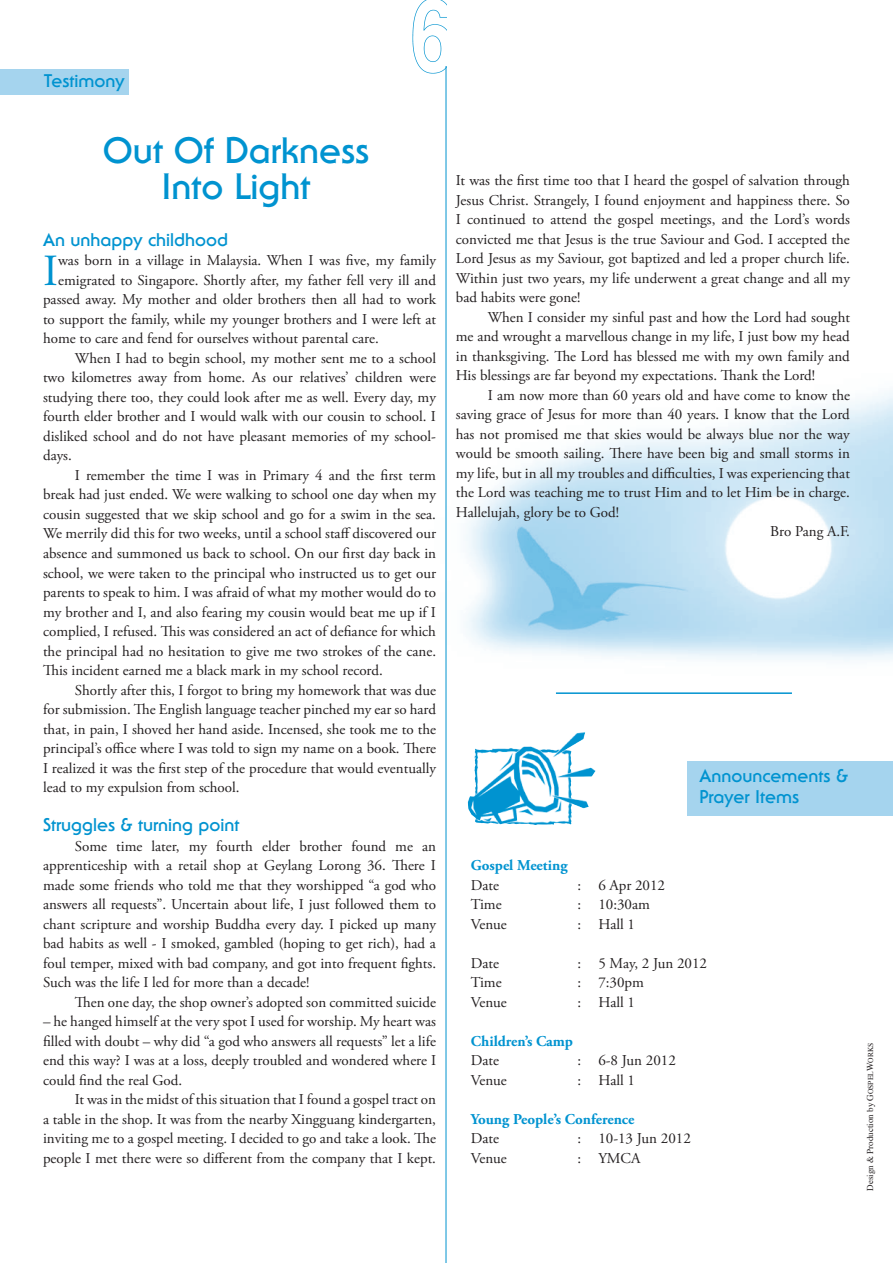
<style>
.page{position:relative;width:893px;height:1263px;background:#fff}
.page>*{position:absolute;margin:0;border:0;box-sizing:border-box;transform-origin:0 0}
.t1{font:44.4px "Adobe Garamond Pro";color:#0093d0}
.t2{font:700 36px/36px "Serif Gothic";color:#0093d0;text-align:center}
.t3{font:700 18px/21.6px "Serif Gothic";color:#0093d0}
.t4{font:15px/19.5px "Adobe Garamond Pro";color:#231f20;text-align:justify}
.t5{font:700 15px "Adobe Garamond Pro";color:#0093d0}
.t6{font:9px "Times";color:#231f20}
.s1{font-size:7.5px}
</style>
<div class="page">
<img style="left:445px;top:374px;width:448px;height:301px">
<div style="left:1px;top:69px;width:128px;height:26px;background:#a5d4ee"></div>
<hr style="left:446px;top:66px;width:1px;height:1197px;background:#0093d0">
<img style="left:413px;top:0;width:33px;height:73px">
<hr style="left:556px;top:692px;width:236px;height:2px;background:#0093d0">
<img style="left:475px;top:732px;width:110px;height:28px">
<div style="left:687px;top:761px;width:206px;height:55px;background:#a5d4ee"></div>
<p class="t3" style="left:44px;top:70px;width:82px">Testimony</p>
<h2 class="t2" style="left:103px;top:132px;width:268px">Out Of Darkness<br>Into Light</h2>
<p class="t3" style="left:43px;top:229px;width:187px">An unhappy childhood</p>
<h1 class="t1" style="left:43px;top:244px;width:17px">I</h1>
<p class="t4" style="left:58px;top:251px;width:379px">was born in a village in Malaysia. When I was five, my family</p>
<p class="t4" style="left:58px;top:271px;width:379px">emigrated to Singapore. Shortly after, my father fell very ill and</p>
<p class="t4" style="left:43px;top:290px;width:394px">passed away. My mother and older brothers then all had to work</p>
<p class="t4" style="left:43px;top:310px;width:394px">to support the family, while my younger brothers and I were left at</p>
<p class="t4" style="left:43px;top:329px;width:337px">home to care and fend for ourselves without parental care.</p>
<p class="t4" style="left:75px;top:349px;width:363px">When I had to begin school, my mother sent me to a school</p>
<p class="t4" style="left:43px;top:368px;width:394px">two kilometres away from home. As our relatives’ children were</p>
<p class="t4" style="left:43px;top:388px;width:394px">studying there too, they could look after me as well. Every day, my</p>
<p class="t4" style="left:43px;top:407px;width:394px">fourth elder brother and I would walk with our cousin to school. I</p>
<p class="t4" style="left:43px;top:427px;width:394px">disliked school and do not have pleasant memories of my school-</p>
<p class="t4" style="left:43px;top:446px;width:30px">days.</p>
<p class="t4" style="left:75px;top:466px;width:363px">I remember the time I was in Primary 4 and the first term</p>
<p class="t4" style="left:43px;top:485px;width:394px">break had just ended. We were walking to school one day when my</p>
<p class="t4" style="left:43px;top:505px;width:394px">cousin suggested that we skip school and go for a swim in the sea.</p>
<p class="t4" style="left:43px;top:524px;width:394px">We merrily did this for two weeks, until a school staff discovered our</p>
<p class="t4" style="left:43px;top:544px;width:394px">absence and summoned us back to school. On our first day back in</p>
<p class="t4" style="left:43px;top:563px;width:394px">school, we were taken to the principal who instructed us to get our</p>
<p class="t4" style="left:43px;top:583px;width:395px">parents to speak to him. I was afraid of what my mother would do to</p>
<p class="t4" style="left:43px;top:602px;width:394px">my brother and I, and also fearing my cousin would beat me up if I</p>
<p class="t4" style="left:43px;top:622px;width:394px">complied, I refused. This was considered an act of defiance for which</p>
<p class="t4" style="left:43px;top:641px;width:395px">the principal had no hesitation to give me two strokes of the cane.</p>
<p class="t4" style="left:43px;top:661px;width:341px">This incident earned me a black mark in my school record.</p>
<p class="t4" style="left:75px;top:680px;width:363px">Shortly after this, I forgot to bring my homework that was due</p>
<p class="t4" style="left:43px;top:700px;width:394px">for submission. The English language teacher pinched my ear so hard</p>
<p class="t4" style="left:43px;top:719px;width:394px">that, in pain, I shoved her hand aside. Incensed, she took me to the</p>
<p class="t4" style="left:43px;top:739px;width:395px">principal’s office where I was told to sign my name on a book. There</p>
<p class="t4" style="left:43px;top:758px;width:395px">I realized it was the first step of the procedure that would eventually</p>
<p class="t4" style="left:43px;top:778px;width:198px">lead to my expulsion from school.</p>
<p class="t3" style="left:43px;top:814px;width:198px">Struggles &amp; turning point</p>
<p class="t4" style="left:43px;top:836px;width:395px;text-indent:32px">Some time later, my fourth elder brother found me an apprenticeship with a retail shop at Geylang Lorong 36. There I made some friends who told me that they worshipped “a god who answers all requests”. Uncertain about life, I just followed them to chant scripture and worship Buddha every day. I picked up many bad habits as well - I smoked, gambled (hoping to get rich), had a foul temper, mixed with bad company, and got into frequent fights.<br>Such was the life I led for more than a decade!</p>
<p class="t4" style="left:75px;top:992px;width:363px">Then one day, the shop owner’s adopted son committed suicide</p>
<p class="t4" style="left:43px;top:1012px;width:395px">– he hanged himself at the very spot I used for worship. My heart was filled with doubt – why did “a god who answers all requests” let a life end this way? I was at a loss, deeply troubled and wondered where I could find the real God.</p>
<p class="t4" style="left:43px;top:1090px;width:395px;text-indent:32px">It was in the midst of this situation that I found a gospel tract on a table in the shop. It was from the nearby Xingguang kindergarten, inviting me to a gospel meeting. I decided to go and take a look. The people I met there were so different from the company that I kept.</p>
<p class="t4" style="left:456px;top:171px;width:396px">It was the first time too that I heard the gospel of salvation through Jesus Christ. Strangely, I found enjoyment and happiness there. So I continued to attend the gospel meetings, and the Lord’s words convicted me that Jesus is the true Saviour and God. I accepted the Lord Jesus as my Saviour, got baptized and led a proper church life.<br>Within just two years, my life underwent a great change and all my bad habits were gone!</p>
<p class="t4" style="left:456px;top:308px;width:396px;text-indent:32px">When I consider my sinful past and how the Lord had sought me and wrought a marvellous change in my life, I just bow my head in thanksgiving. The Lord has blessed me with my own family and His blessings are far beyond my expectations. Thank the Lord!</p>
<p class="t4" style="left:488px;top:386px;width:364px">I am now more than 60 years old and have come to know the</p>
<p class="t4" style="left:456px;top:405px;width:395px">saving grace of Jesus for more than 40 years. I know that the Lord</p>
<p class="t4" style="left:456px;top:425px;width:396px">has not promised me that skies would be always blue nor the way</p>
<p class="t4" style="left:456px;top:444px;width:396px">would be smooth sailing. There have been big and small storms in</p>
<p class="t4" style="left:456px;top:464px;width:396px">my life, but in all my troubles and difficulties, I was experiencing that</p>
<p class="t4" style="left:456px;top:483px;width:395px">the Lord was teaching me to trust Him and to let Him be in charge.</p>
<p class="t4" style="left:456px;top:503px;width:165px">Hallelujah, glory be to God!</p>
<p class="t4" style="left:770px;top:522px;width:81px">Bro Pang A.F.</p>
<p class="t3" style="left:699px;top:764px;width:150px">Announcements &amp;<br>Prayer Items</p>
<p class="t5" style="left:471px;top:857px;width:98px">Gospel Meeting</p>
<p class="t4" style="left:471px;top:876px;width:30px">Date</p>
<p class="t4" style="left:577px;top:876px;width:89px">: 6 Apr 2012</p>
<p class="t4" style="left:471px;top:895px;width:32px">Time</p>
<p class="t4" style="left:577px;top:895px;width:74px">: 10:30am</p>
<p class="t4" style="left:471px;top:915px;width:38px">Venue</p>
<p class="t4" style="left:577px;top:915px;width:59px">: Hall 1</p>
<p class="t4" style="left:471px;top:954px;width:30px">Date</p>
<p class="t4" style="left:577px;top:954px;width:131px">: 5 May, 2 Jun 2012</p>
<p class="t4" style="left:471px;top:973px;width:32px">Time</p>
<p class="t4" style="left:577px;top:973px;width:68px">: 7:30pm</p>
<p class="t4" style="left:471px;top:993px;width:38px">Venue</p>
<p class="t4" style="left:577px;top:993px;width:59px">: Hall 1</p>
<p class="t5" style="left:471px;top:1032px;width:104px">Children’s Camp</p>
<p class="t4" style="left:471px;top:1051px;width:30px">Date</p>
<p class="t4" style="left:577px;top:1051px;width:100px">: 6-8 Jun 2012</p>
<p class="t4" style="left:471px;top:1071px;width:38px">Venue</p>
<p class="t4" style="left:577px;top:1071px;width:59px">: Hall 1</p>
<p class="t5" style="left:471px;top:1110px;width:165px">Young People’s Conference</p>
<p class="t4" style="left:471px;top:1129px;width:30px">Date</p>
<p class="t4" style="left:577px;top:1129px;width:115px">: 10-13 Jun 2012</p>
<p class="t4" style="left:471px;top:1149px;width:38px">Venue</p>
<p class="t4" style="left:577px;top:1149px;width:65px">: YMCA</p>
<p class="t6" style="left:861px;top:1190px;width:149px;rotate:-90deg">Design &amp; Production by G<span class="s1">OSPEL</span>W<span class="s1">ORKS</span></p>
</div>
